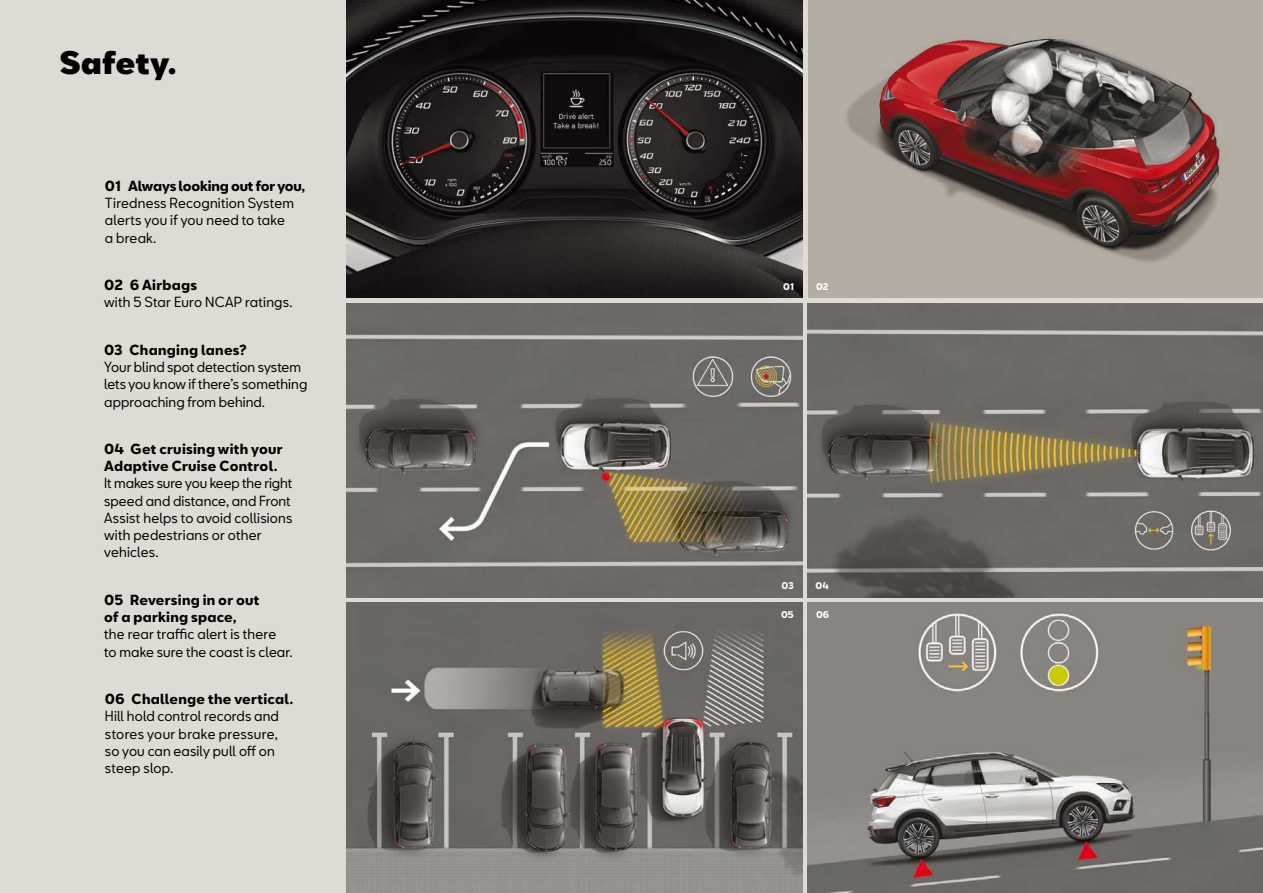
<style>
.page{position:relative;width:1263px;height:893px;background:#dfdbd4}
.page>*{position:absolute;margin:0;border:0;box-sizing:border-box;transform-origin:0 0}
.t1{font:900 30px "SEATBCN";letter-spacing:.01em;color:#000}
.t2{font:13.5px/17.2px "SEATBCN";letter-spacing:.005em;color:#000}
.t3{font:700 13.5px/17.2px "SEATBCN";letter-spacing:.02em;color:#000}
.t4{font:700 13.5px "SEATBCN";letter-spacing:-.015em;color:#000}
.t5{font:700 9px "SEATBCN";color:#fff}
</style>
<div class="page">
<img style="left:347px;top:0;width:455px;height:298px">
<img style="left:347px;top:303px;width:455px;height:294px">
<img style="left:347px;top:602px;width:455px;height:291px">
<div style="left:808px;top:0;width:455px;height:298px;background:#b4ada4"></div>
<img style="left:847px;top:36px;width:375px;height:226px">
<img style="left:808px;top:303px;width:455px;height:294px">
<img style="left:808px;top:602px;width:455px;height:291px">
<h1 class="t1" style="left:60px;top:46px;width:119px">Safety.</h1>
<p class="t4" style="left:105px;top:178px;width:202px">01 Always looking out for you,</p>
<p class="t2" style="left:105px;top:194px;width:191px">Tiredness Recognition System alerts you if you need to take a break.</p>
<p class="t3" style="left:104px;top:277px;width:95px">02 6 Airbags</p>
<p class="t2" style="left:104px;top:293px;width:190px">with 5 Star Euro NCAP ratings.</p>
<p class="t3" style="left:104px;top:341px;width:144px">03 Changing lanes?</p>
<p class="t2" style="left:104px;top:358px;width:205px">Your blind spot detection system lets you know if there’s something approaching from behind.</p>
<p class="t3" style="left:104px;top:441px;width:180px">04 Get cruising with your<br>Adaptive Cruise Control.</p>
<p class="t2" style="left:104px;top:475px;width:190px">It makes sure you keep the right speed and distance, and Front<br>Assist helps to avoid collisions with pedestrians or other vehicles.</p>
<p class="t3" style="left:104px;top:592px;width:157px">05 Reversing in or out of a parking space,</p>
<p class="t2" style="left:104px;top:625px;width:190px">the rear traffic alert is there<br>to make sure the coast is clear.</p>
<p class="t3" style="left:105px;top:691px;width:190px">06 Challenge the vertical.</p>
<p class="t2" style="left:105px;top:707px;width:176px">Hill hold control records and stores your brake pressure, so you can easily pull off on steep slop.</p>
<p class="t5" style="left:783px;top:281px;width:13px">01</p>
<p class="t5" style="left:816px;top:282px;width:14px">02</p>
<p class="t5" style="left:781px;top:581px;width:14px">03</p>
<p class="t5" style="left:781px;top:609px;width:14px">05</p>
<p class="t5" style="left:816px;top:581px;width:15px">04</p>
<p class="t5" style="left:816px;top:609px;width:15px">06</p>
</div>
